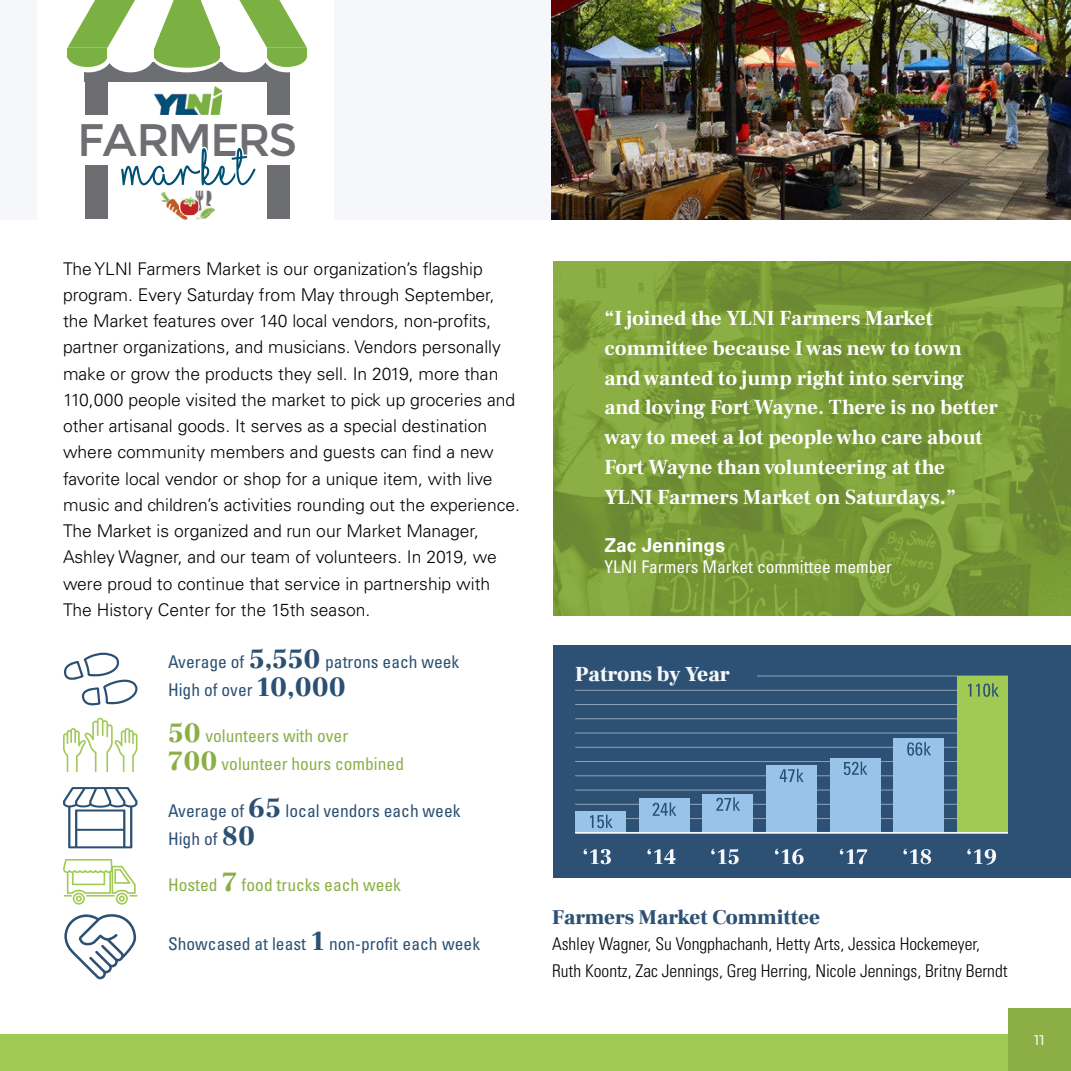
<style>
.page{position:relative;width:1071px;height:1071px;background:#fff}
.page>*{position:absolute;margin:0;border:0;box-sizing:border-box;transform-origin:0 0}
.t1{font:53.38px "Mf I Love Glitter";color:#004f75}
.t2{font:45.5px "Montserrat";letter-spacing:-.05em;color:#6d6e71}
.t3{font:900 21.35px "Frank Ruhl Libre";color:#f5f7fa}
.t4{font:700 21px/29.8px "Frank Ruhl Libre";color:#fff}
.t5{font:900 21px "Frank Ruhl Libre";color:#2d5175}
.t6{font:700 19.25px "Univers LT Std";color:#fff}
.t7{font:300 17.5px/26.2px "Univers LT Std";color:#000}
.t8{font:condensed 17.5px/28px "Univers";color:#2c5074}
.t9{font:300 condensed 17.5px/26.2px "Univers LT Std";color:#000}
.t10{font:condensed 17.5px/28px "Univers";color:#8baf45}
.t11{font:condensed 17.5px "Univers LT Std";color:#fff}
.t12{font:500 14px "Montserrat";color:#f5f7fa}
.s1{color:#fff}
.s2{font-family:"Frank Ruhl Libre";font-weight:900;font-stretch:normal;font-size:28px}
</style>
<div class="page">
<div style="left:0;top:1034px;width:1071px;height:37px;background:#a0ca53"></div>
<div style="left:1008px;top:1008px;width:63px;height:63px;background:#8baf45"></div>
<div style="left:0;top:0;width:37px;height:220px;background:#f5f7fa"></div>
<div style="left:334px;top:0;width:219px;height:220px;background:#f5f7fa"></div>
<img style="left:551px;top:0;width:520px;height:220px">
<svg style="left:63px;top:718px;width:74px;height:54px"></svg>
<svg style="left:64px;top:653px;width:74px;height:53px"></svg>
<svg style="left:63px;top:787px;width:74px;height:61px"></svg>
<svg style="left:63px;top:859px;width:74px;height:46px"></svg>
<svg style="left:64px;top:914px;width:72px;height:65px"></svg>
<div style="left:553px;top:645px;width:518px;height:233px;background:#2d5175"></div>
<hr style="left:575px;top:818px;width:433px;height:1px;background:#f5f7fa">
<hr style="left:575px;top:804px;width:433px;height:1px;background:#f5f7fa">
<hr style="left:575px;top:790px;width:433px;height:1px;background:#f5f7fa">
<hr style="left:575px;top:776px;width:433px;height:1px;background:#f5f7fa">
<hr style="left:575px;top:761px;width:433px;height:1px;background:#f5f7fa">
<hr style="left:575px;top:747px;width:433px;height:1px;background:#f5f7fa">
<hr style="left:575px;top:733px;width:433px;height:1px;background:#f5f7fa">
<hr style="left:575px;top:718px;width:433px;height:1px;background:#f5f7fa">
<hr style="left:575px;top:704px;width:433px;height:1px;background:#f5f7fa">
<hr style="left:575px;top:690px;width:433px;height:1px;background:#f5f7fa">
<hr style="left:575px;top:676px;width:433px;height:1px;background:#f5f7fa">
<div style="left:85px;top:76px;width:22px;height:39px;background:#6d6e71"></div>
<div style="left:267px;top:76px;width:23px;height:39px;background:#6d6e71"></div>
<div style="left:85px;top:63px;width:205px;height:19px;background:#6d6e71"></div>
<div style="left:107px;top:37px;width:47px;height:35px;background:#fff;border-radius:50%"></div>
<div style="left:151px;top:37px;width:72px;height:35px;background:#fff;border-radius:50%"></div>
<div style="left:220px;top:37px;width:48px;height:35px;background:#fff;border-radius:50%"></div>
<div style="left:263px;top:37px;width:48px;height:35px;background:#fff;border-radius:50%"></div>
<img style="left:155px;top:87px;width:67px;height:28px">
<div style="left:65px;top:37px;width:47px;height:35px;background:#fff;border-radius:50%"></div>
<div style="left:267px;top:165px;width:23px;height:54px;background:#6d6e71"></div>
<div style="left:85px;top:165px;width:22px;height:54px;background:#6d6e71"></div>
<img style="left:195px;top:191px;width:17px;height:6px">
<img style="left:160px;top:192px;width:28px;height:28px">
<svg style="left:179px;top:197px;width:20px;height:20px"></svg>
<img style="left:180px;top:197px;width:12px;height:18px">
<img style="left:196px;top:218px;width:10px;height:2px">
<svg style="left:192px;top:197px;width:22px;height:21px"></svg>
<img style="left:197px;top:206px;width:16px;height:11px">
<svg style="left:67px;top:0;width:68px;height:48px"></svg>
<div style="left:67px;top:48px;width:40px;height:10px;background:#7ab142"></div>
<div style="left:155px;top:48px;width:65px;height:10px;background:#7ab142"></div>
<svg style="left:154px;top:0;width:66px;height:48px"></svg>
<div style="left:158px;top:38px;width:34px;height:15px;background:#7ab142"></div>
<div style="left:181px;top:38px;width:34px;height:15px;background:#7ab142"></div>
<svg style="left:239px;top:0;width:68px;height:48px"></svg>
<div style="left:267px;top:48px;width:40px;height:10px;background:#7ab142"></div>
<svg style="left:67px;top:58px;width:40px;height:9px"></svg>
<svg style="left:267px;top:58px;width:40px;height:9px"></svg>
<hr style="left:155px;top:46px;width:64px;height:4px;background:#7ab142">
<svg style="left:155px;top:58px;width:65px;height:10px"></svg>
<svg style="left:553px;top:262px;width:518px;height:354px;background:#7a9b38"></svg>
<div style="left:575px;top:661px;width:182px;height:27px;background:#2d5175"></div>
<svg style="left:584px;top:849px;width:412px;height:16px"></svg>
<div style="left:575px;top:811px;width:51px;height:21px;background:#98c4e9"></div>
<div style="left:639px;top:798px;width:51px;height:34px;background:#98c4e9"></div>
<div style="left:702px;top:794px;width:51px;height:38px;background:#98c4e9"></div>
<div style="left:766px;top:766px;width:51px;height:66px;background:#98c4e9"></div>
<div style="left:830px;top:758px;width:51px;height:74px;background:#98c4e9"></div>
<div style="left:894px;top:739px;width:50px;height:93px;background:#98c4e9"></div>
<div style="left:957px;top:676px;width:51px;height:156px;background:#a0ca53"></div>
<svg style="left:590px;top:815px;width:23px;height:13px"></svg>
<svg style="left:653px;top:802px;width:23px;height:14px"></svg>
<svg style="left:716px;top:797px;width:24px;height:14px"></svg>
<svg style="left:780px;top:769px;width:24px;height:13px"></svg>
<svg style="left:844px;top:761px;width:23px;height:14px"></svg>
<svg style="left:907px;top:742px;width:24px;height:14px"></svg>
<svg style="left:968px;top:683px;width:31px;height:14px"></svg>
<hr style="left:575px;top:832px;width:433px;height:2px;background:#f5f7fa">
<h2 class="t2" style="left:77px;top:113px;width:221px">FA<span class="s1">R</span>MERS</h2>
<h1 class="t1" style="left:121px;top:139px;width:134px">marke<span class="s1">t</span></h1>
<p class="t7" style="left:63px;top:255px;width:459px">The YLNI Farmers Market is our organization’s flagship program. Every Saturday from May through September, the Market features over 140 local vendors, non-profits, partner organizations, and musicians. Vendors personally make or grow the products they sell. In 2019, more than 110,000 people visited the market to pick up groceries and other artisanal goods. It serves as a special destination where community members and guests can find a new favorite local vendor or shop for a unique item, with live music and children’s activities rounding out the experience.<br>The Market is organized and run our Market Manager, Ashley Wagner, and our team of volunteers. In 2019, we were proud to continue that service in partnership with The History Center for the 15th season.</p>
<p class="t8" style="left:168px;top:648px;width:293px">Average of <span class="s2">5,550</span> patrons each week<br>High of over <span class="s2">10,000</span></p>
<p class="t10" style="left:168px;top:721px;width:238px"><span class="s2">50</span> volunteers with over<br><span class="s2">700</span> volunteer hours combined</p>
<p class="t8" style="left:168px;top:796px;width:294px">Average of <span class="s2">65</span> local vendors each week<br>High of <span class="s2">80</span></p>
<p class="t10" style="left:168px;top:871px;width:234px">Hosted <span class="s2">7</span> food trucks each week</p>
<p class="t8" style="left:168px;top:930px;width:314px">Showcased at least <span class="s2">1</span> non-profit each week</p>
<p class="t4" style="left:604px;top:304px;width:395px">“I joined the YLNI Farmers Market committee because I was new to town and wanted to jump right into serving and loving Fort Wayne. There is no better way to meet a lot people who care about Fort Wayne than volunteering at the YLNI Farmers Market on Saturdays.”</p>
<p class="t6" style="left:604px;top:534px;width:122px">Zac Jennings</p>
<p class="t11" style="left:604px;top:556px;width:289px">YLNI Farmers Market committee member</p>
<p class="t3" style="left:575px;top:661px;width:156px">Patrons by Year</p>
<p class="t5" style="left:552px;top:904px;width:270px">Farmers Market Committee</p>
<p class="t9" style="left:552px;top:931px;width:457px">Ashley Wagner, Su Vongphachanh, Hetty Arts, Jessica Hockemeyer,<br>Ruth Koontz, Zac Jennings, Greg Herring, Nicole Jennings, Britny Berndt</p>
<p class="t12" style="left:1034px;top:1030px;width:12px">11</p>
</div>
